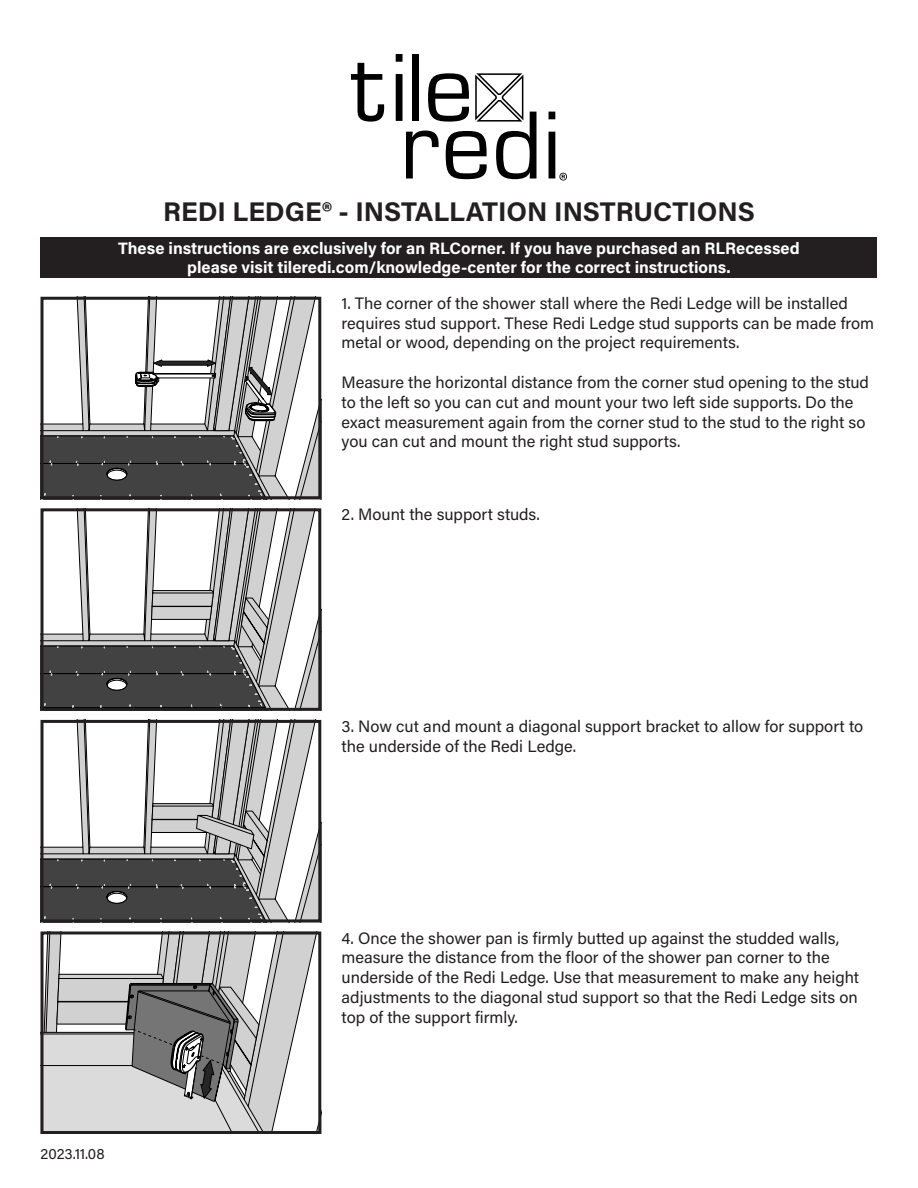
<style>
.page{position:relative;width:918px;height:1188px;background:#fff}
.page>*{position:absolute;margin:0;border:0;box-sizing:border-box;transform-origin:0 0}
.t1{font:700 27px "Acumin Pro";color:#231f20}
.t2{font:16.5px/19.8px "Acumin Pro";color:#231f20}
.t3{font:700 16.5px "Acumin Pro";color:#fff}
.t4{font:15px "Acumin Pro";color:#231f20}
</style>
<div class="page">
<svg style="left:40px;top:301px;width:281px;height:199px"></svg>
<div style="left:40px;top:297px;width:281px;height:202px;border:3px solid #231f20"></div>
<svg style="left:40px;top:724px;width:281px;height:199px"></svg>
<div style="left:40px;top:720px;width:281px;height:202px;border:3px solid #231f20"></div>
<svg style="left:44px;top:936px;width:273px;height:194px"></svg>
<div style="left:40px;top:932px;width:281px;height:202px;border:3px solid #231f20"></div>
<svg style="left:351px;top:63px;width:33px;height:59px"></svg>
<svg style="left:396px;top:54px;width:140px;height:125px"></svg>
<svg style="left:549px;top:112px;width:18px;height:69px"></svg>
<svg style="left:44px;top:512px;width:273px;height:195px"></svg>
<div style="left:40px;top:508px;width:281px;height:203px;border:3px solid #231f20"></div>
<div style="left:40px;top:237px;width:838px;height:41px;background:#231f20"></div>
<p class="t1" style="left:163px;top:192px;width:593px">REDI LEDGE® - INSTALLATION INSTRUCTIONS</p>
<p class="t3" style="left:118px;top:236px;width:683px">These instructions are exclusively for an RLCorner. If you have purchased an RLRecessed</p>
<p class="t3" style="left:187px;top:256px;width:545px">please visit tileredi.com/knowledge-center for the correct instructions.</p>
<p class="t2" style="left:342px;top:293px;width:534px">1. The corner of the shower stall where the Redi Ledge will be installed requires stud support. These Redi Ledge stud supports can be made from metal or wood, depending on the project requirements.</p>
<p class="t2" style="left:342px;top:372px;width:529px">Measure the horizontal distance from the corner stud opening to the stud to the left so you can cut and mount your two left side supports. Do the exact measurement again from the corner stud to the stud to the right so you can cut and mount the right stud supports.</p>
<p class="t2" style="left:342px;top:504px;width:200px">2. Mount the support studs.</p>
<p class="t4" style="left:40px;top:1143px;width:66px">2023.11.08</p>
<p class="t2" style="left:342px;top:716px;width:523px">3. Now cut and mount a diagonal support bracket to allow for support to the underside of the Redi Ledge.</p>
<p class="t2" style="left:342px;top:927px;width:519px">4. Once the shower pan is firmly butted up against the studded walls, measure the distance from the floor of the shower pan corner to the underside of the Redi Ledge. Use that measurement to make any height adjustments to the diagonal stud support so that the Redi Ledge sits on top of the support firmly.</p>
</div>
